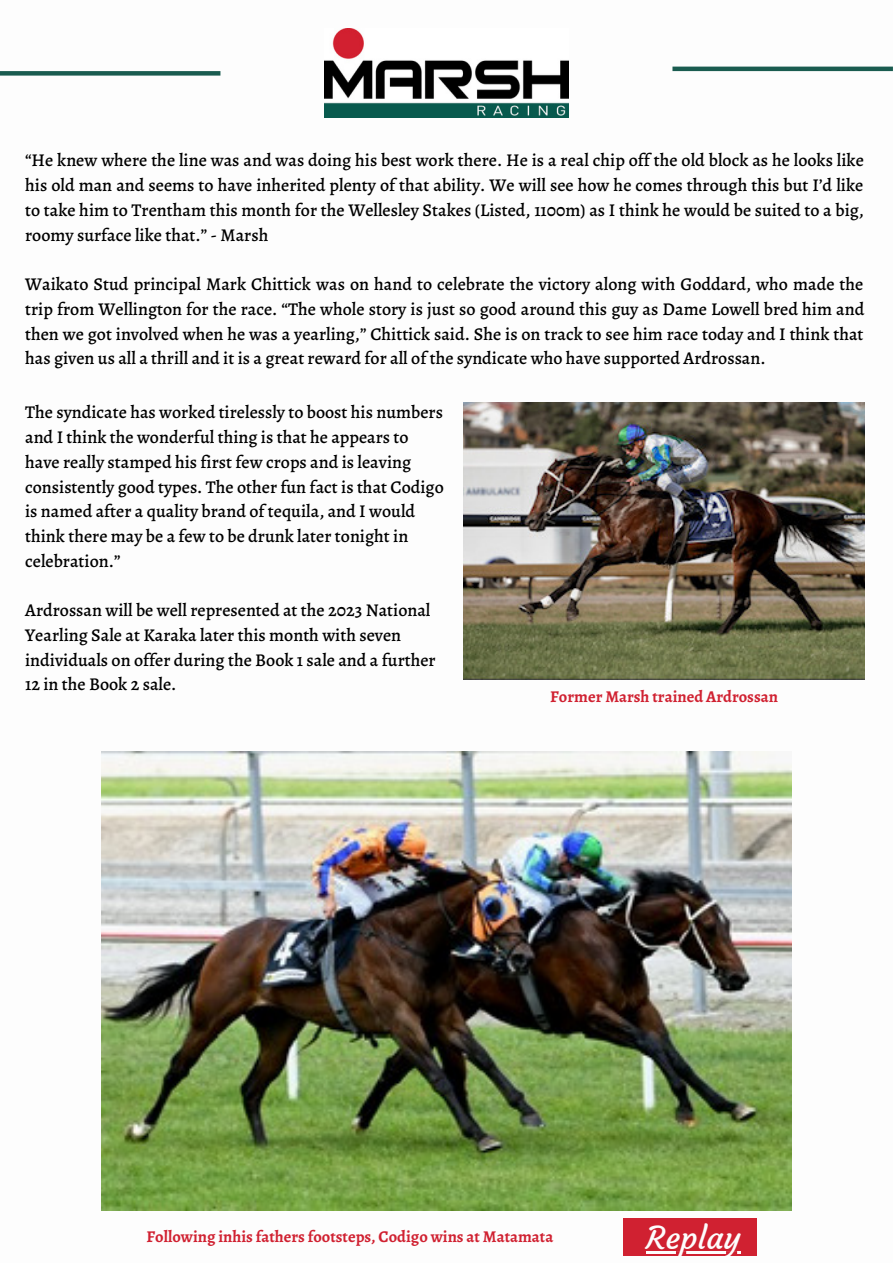
<style>
.page{position:relative;width:893px;height:1264px;background:#fff}
.page>*{position:absolute;margin:0;border:0;box-sizing:border-box;transform-origin:0 0}
.t1{font:31.5px "Courgette";color:#fdfdfd}
.t2{font:500 18px/24.8px "Alegreya";color:#000;text-align:justify}
.t3{font:700 16.5px "Alegreya";color:#d02131}
</style>
<div class="page">
<img style="left:324px;top:29px;width:244px;height:89px">
<div style="left:0;top:71px;width:220px;height:5px;background:#1a5c50"></div>
<hr style="left:672px;top:67px;width:220px;height:4px;background:#1a5c50">
<img style="left:464px;top:402px;width:400px;height:278px">
<img style="left:102px;top:751px;width:689px;height:459px">
<div style="left:623px;top:1218px;width:133px;height:37px;background:#d02131"></div>
<hr style="left:646px;top:1251px;width:94px;height:2px;background:#fdfdfd">
<p class="t2" style="left:25px;top:148px;width:840px">“He knew where the line was and was doing his best work there. He is a real chip off the old block as he looks like his old man and seems to have inherited plenty of that ability. We will see how he comes through this but I’d like to take him to Trentham this month for the Wellesley Stakes (Listed, 1100m) as I think he would be suited to a big, roomy surface like that.” - Marsh</p>
<p class="t2" style="left:25px;top:272px;width:840px">Waikato Stud principal Mark Chittick was on hand to celebrate the victory along with Goddard, who made the trip from Wellington for the race. “The whole story is just so good around this guy as Dame Lowell bred him and then we got involved when he was a yearling,” Chittick said. She is on track to see him race today and I think that has given us all a thrill and it is a great reward for all of the syndicate who have supported Ardrossan.</p>
<p class="t2" style="left:25px;top:400px;width:420px;text-align:left">The syndicate has worked tirelessly to boost his numbers and I think the wonderful thing is that he appears to have really stamped his first few crops and is leaving consistently good types. The other fun fact is that Codigo is named after a quality brand of tequila, and I would think there may be a few to be drunk later tonight in celebration.”</p>
<p class="t2" style="left:25px;top:598px;width:412px;text-align:left">Ardrossan will be well represented at the 2023 National Yearling Sale at Karaka later this month with seven individuals on offer during the Book 1 sale and a further 12 in the Book 2 sale.</p>
<p class="t3" style="left:550px;top:685px;width:229px">Former Marsh trained Ardrossan</p>
<p class="t3" style="left:146px;top:1225px;width:408px">Following inhis fathers footsteps, Codigo wins at Matamata</p>
<h1 class="t1" style="left:646px;top:1218px;width:96px">Replay</h1>
</div>
